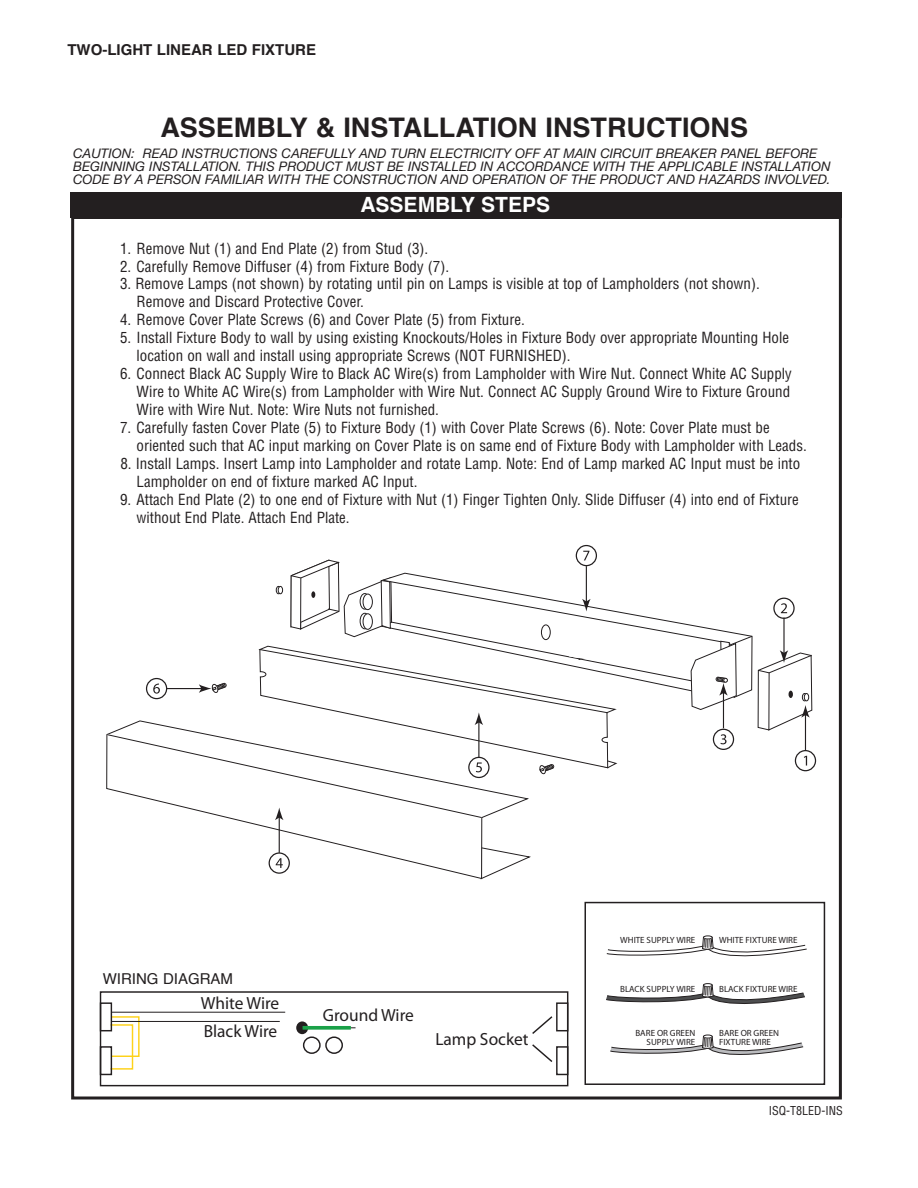
<style>
.page{position:relative;width:918px;height:1188px;background:#fff}
.page>*{position:absolute;margin:0;border:0;box-sizing:border-box;transform-origin:0 0}
.t1{font:700 27px "Helvetica";color:#231f20}
.t2{font:700 21px "Helvetica";color:#fff}
.t3{font:17.55px/28.5px "Myriad Pro";color:#231f20}
.t4{font:condensed 15px/18px "Helvetica";color:#231f20}
.t5{font:700 15px "Helvetica";color:#231f20}
.t6{font:15px "Helvetica";color:#231f20}
.t7{font:italic 13.2px/13.2px "Helvetica Neue";color:#231f20}
.t8{font:condensed 12px "Helvetica";color:#231f20}
.t9{font:9px/9px "Myriad";color:#231f20;text-align:right}
</style>
<div class="page">
<div style="left:71px;top:192px;width:771px;height:25px;background:#231f20"></div>
<svg style="left:236px;top:820px;width:294px;height:59px"></svg>
<hr style="left:279px;top:816px;width:1px;height:37px;background:#231f20">
<div style="left:795px;top:750px;width:21px;height:21px;border:1px solid #231f20;border-radius:50%"></div>
<svg style="left:276px;top:858px;width:7px;height:10px"></svg>
<div style="left:269px;top:852px;width:21px;height:22px;border:1px solid #231f20;border-radius:50%"></div>
<div style="left:576px;top:545px;width:21px;height:21px;border:1px solid #231f20;border-radius:50%"></div>
<svg style="left:610px;top:1035px;width:194px;height:20px"></svg>
<svg style="left:606px;top:983px;width:199px;height:21px"></svg>
<svg style="left:606px;top:936px;width:201px;height:21px"></svg>
<div style="left:585px;top:902px;width:240px;height:183px;border:2px solid #231f20"></div>
<svg style="left:106px;top:551px;width:707px;height:269px"></svg>
<div style="left:110px;top:1024px;width:23px;height:46px;border:1px solid #fed21a"></div>
<div style="left:111px;top:1016px;width:29px;height:41px;border:1px solid #fed21a"></div>
<div style="left:100px;top:991px;width:468px;height:95px;border:1px solid #231f20"></div>
<div style="left:100px;top:1002px;width:12px;height:29px;border:1px solid #231f20"></div>
<div style="left:100px;top:1046px;width:12px;height:29px;border:1px solid #231f20"></div>
<div style="left:556px;top:1002px;width:12px;height:29px;border:1px solid #231f20"></div>
<div style="left:556px;top:1046px;width:12px;height:29px;border:1px solid #231f20"></div>
<svg style="left:296px;top:1021px;width:12px;height:13px"></svg>
<div style="left:303px;top:1036px;width:18px;height:18px;border:1px solid #231f20;border-radius:50%"></div>
<div style="left:325px;top:1036px;width:18px;height:18px;border:1px solid #231f20;border-radius:50%"></div>
<svg style="left:303px;top:1026px;width:48px;height:4px"></svg>
<hr style="left:111px;top:1012px;width:174px;height:1px;background:#231f20">
<hr style="left:111px;top:1021px;width:169px;height:1px;background:#231f20">
<svg style="left:532px;top:1016px;width:21px;height:18px"></svg>
<svg style="left:532px;top:1044px;width:21px;height:18px"></svg>
<p class="t5" style="left:67px;top:44px;width:250px">TWO-LIGHT LINEAR LED FIXTURE</p>
<h1 class="t1" style="left:160px;top:116px;width:589px">ASSEMBLY &amp; INSTALLATION INSTRUCTIONS</h1>
<p class="t7" style="left:73px;top:146px;width:759px">CAUTION: READ INSTRUCTIONS CAREFULLY AND TURN ELECTRICITY OFF AT MAIN CIRCUIT BREAKER PANEL BEFORE<br>BEGINNING INSTALLATION. THIS PRODUCT MUST BE INSTALLED IN ACCORDANCE WITH THE APPLICABLE INSTALLATION<br>CODE BY A PERSON FAMILIAR WITH THE CONSTRUCTION AND OPERATION OF THE PRODUCT AND HAZARDS INVOLVED.</p>
<h2 class="t2" style="left:360px;top:196px;width:191px">ASSEMBLY STEPS</h2>
<p class="t4" style="left:120px;top:239px;width:310px">1. Remove Nut (1) and End Plate (2) from Stud (3).</p>
<p class="t4" style="left:120px;top:257px;width:331px">2. Carefully Remove Diffuser (4) from Fixture Body (7).</p>
<p class="t4" style="left:137px;top:275px;width:625px;text-indent:-17px">3. Remove Lamps (not shown) by rotating until pin on Lamps is visible at top of Lampholders (not shown).<br>Remove and Discard Protective Cover.</p>
<p class="t4" style="left:120px;top:311px;width:406px">4. Remove Cover Plate Screws (6) and Cover Plate (5) from Fixture.</p>
<p class="t4" style="left:137px;top:329px;width:654px;text-indent:-17px">5. Install Fixture Body to wall by using existing Knockouts/Holes in Fixture Body over appropriate Mounting Hole location on wall and install using appropriate Screws (NOT FURNISHED).</p>
<p class="t4" style="left:137px;top:365px;width:657px;text-align:justify;text-indent:-17px">6. Connect Black AC Supply Wire to Black AC Wire(s) from Lampholder with Wire Nut. Connect White AC Supply Wire to White AC Wire(s) from Lampholder with Wire Nut. Connect AC Supply Ground Wire to Fixture Ground Wire with Wire Nut. Note: Wire Nuts not furnished.</p>
<p class="t4" style="left:137px;top:419px;width:672px;text-indent:-17px">7. Carefully fasten Cover Plate (5) to Fixture Body (1) with Cover Plate Screws (6). Note: Cover Plate must be oriented such that AC input marking on Cover Plate is on same end of Fixture Body with Lampholder with Leads.</p>
<p class="t4" style="left:137px;top:455px;width:665px;text-indent:-16px">8. Install Lamps. Insert Lamp into Lampholder and rotate Lamp. Note: End of Lamp marked AC Input must be into<br>Lampholder on end of fixture marked AC Input.</p>
<p class="t4" style="left:137px;top:491px;width:664px;text-indent:-17px">9. Attach End Plate (2) to one end of Fixture with Nut (1) Finger Tighten Only. Slide Diffuser (4) into end of Fixture without End Plate. Attach End Plate.</p>
<p class="t6" style="left:103px;top:973px;width:132px">WIRING DIAGRAM</p>
<p class="t3" style="left:201px;top:990px;width:80px">White Wire<br>Black Wire</p>
<p class="t3" style="left:323px;top:1003px;width:93px">Ground Wire</p>
<p class="t3" style="left:435px;top:1026px;width:95px">Lamp Socket</p>
<p class="t9" style="left:620px;top:936px;width:77px">WHITE SUPPLY WIRE</p>
<p class="t9" style="left:719px;top:936px;width:80px">WHITE FIXTURE WIRE</p>
<p class="t9" style="left:620px;top:985px;width:77px">BLACK SUPPLY WIRE</p>
<p class="t9" style="left:719px;top:985px;width:80px">BLACK FIXTURE WIRE</p>
<p class="t9" style="left:635px;top:1029px;width:61px">BARE OR GREEN<br>SUPPLY WIRE</p>
<p class="t9" style="left:719px;top:1029px;width:61px;text-align:left">BARE OR GREEN<br>FIXTURE WIRE</p>
<p class="t8" style="left:769px;top:1104px;width:75px">ISQ-T8LED-INS</p>
</div>
